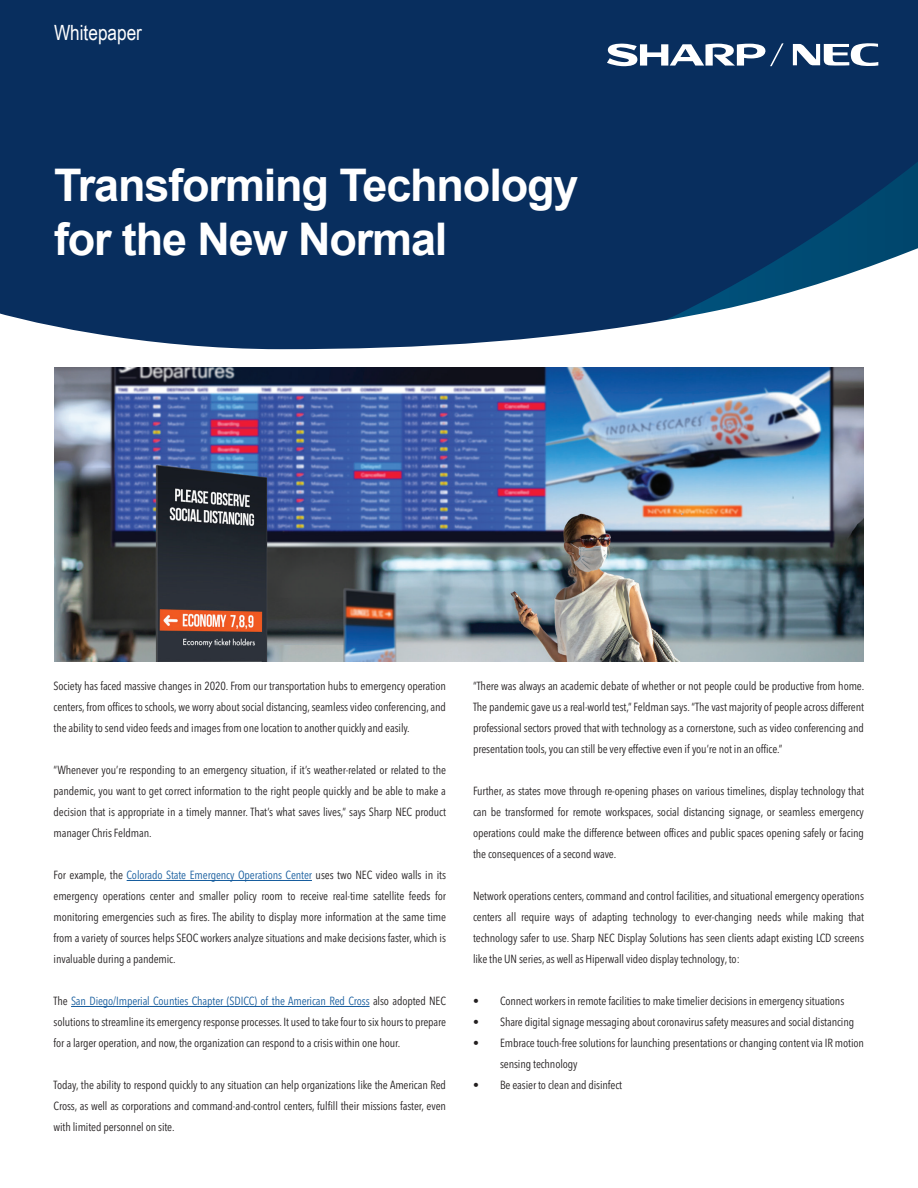
<style>
.page{position:relative;width:918px;height:1188px;background:#fff}
.page>*{position:absolute;margin:0;border:0;box-sizing:border-box;transform-origin:0 0}
.t1{font:700 45px/54px "Arial";letter-spacing:-.025em;color:#fff}
.t2{font:21px "Arial Narrow";color:#fff}
.t3{font:condensed 11.7px/21px "Avenir Next LT Pro";letter-spacing:-.01em;color:#231f20;text-align:justify}
.s1{color:#175d9e}
</style>
<div class="page">
<div style="left:0;top:0;width:918px;height:356px;background:#082e5e"></div>
<svg style="left:868px;top:162px;width:50px;height:38px"></svg>
<svg style="left:0;top:200px;width:918px;height:156px"></svg>
<svg style="left:793px;top:43px;width:85px;height:23px"></svg>
<svg style="left:607px;top:43px;width:177px;height:23px"></svg>
<hr style="left:127px;top:880px;width:185px;height:1px;background:#175d9e">
<hr style="left:71px;top:1006px;width:299px;height:1px;background:#175d9e">
<img style="left:54px;top:367px;width:810px;height:295px">
<h2 class="t2" style="left:54px;top:17px;width:90px">Whitepaper</h2>
<h1 class="t1" style="left:54px;top:159px;width:526px">Transforming Technology for the New Normal</h1>
<p class="t3" style="left:54px;top:676px;width:394px">Society has faced massive changes in 2020. From our transportation hubs to emergency operation centers, from offices to schools, we worry about social distancing, seamless video conferencing, and the ability to send video feeds and images from one location to another quickly and easily.</p>
<p class="t3" style="left:54px;top:760px;width:394px">“Whenever you’re responding to an emergency situation, if it’s weather-related or related to the pandemic, you want to get correct information to the right people quickly and be able to make a decision that is appropriate in a timely manner. That’s what saves lives,” says Sharp NEC product manager Chris Feldman.</p>
<p class="t3" style="left:54px;top:865px;width:394px">For example, the <span class="s1">Colorado State Emergency Operations Center</span> uses two NEC video walls in its emergency operations center and smaller policy room to receive real-time satellite feeds for monitoring emergencies such as fires. The ability to display more information at the same time from a variety of sources helps SEOC workers analyze situations and make decisions faster, which is invaluable during a pandemic.</p>
<p class="t3" style="left:54px;top:991px;width:394px">The <span class="s1">San Diego/Imperial Counties Chapter (SDICC) of the American Red Cross</span> also adopted NEC solutions to streamline its emergency response processes. It used to take four to six hours to prepare for a larger operation, and now, the organization can respond to a crisis within one hour.</p>
<p class="t3" style="left:54px;top:1075px;width:394px">Today, the ability to respond quickly to any situation can help organizations like the American Red Cross, as well as corporations and command-and-control centers, fulfill their missions faster, even with limited personnel on site.</p>
<p class="t3" style="left:473px;top:676px;width:393px">“There was always an academic debate of whether or not people could be productive from home.<br>The pandemic gave us a real-world test,” Feldman says. “The vast majority of people across different professional sectors proved that with technology as a cornerstone, such as video conferencing and presentation tools, you can still be very effective even if you’re not in an office.”</p>
<p class="t3" style="left:473px;top:781px;width:392px">Further, as states move through re-opening phases on various timelines, display technology that can be transformed for remote workspaces, social distancing signage, or seamless emergency operations could make the difference between offices and public spaces opening safely or facing the consequences of a second wave.</p>
<p class="t3" style="left:473px;top:886px;width:393px">Network operations centers, command and control facilities, and situational emergency operations centers all require ways of adapting technology to ever-changing needs while making that technology safer to use. Sharp NEC Display Solutions has seen clients adapt existing LCD screens like the UN series, as well as Hiperwall video display technology, to:</p>
<p class="t3" style="left:473px;top:991px;width:373px">• Connect workers in remote facilities to make timelier decisions in emergency situations</p>
<p class="t3" style="left:473px;top:1012px;width:383px">• Share digital signage messaging about coronavirus safety measures and social distancing</p>
<p class="t3" style="left:500px;top:1033px;width:365px;text-indent:-27px">• Embrace touch-free solutions for launching presentations or changing content via IR motion sensing technology</p>
<p class="t3" style="left:473px;top:1075px;width:151px">• Be easier to clean and disinfect</p>
</div>
